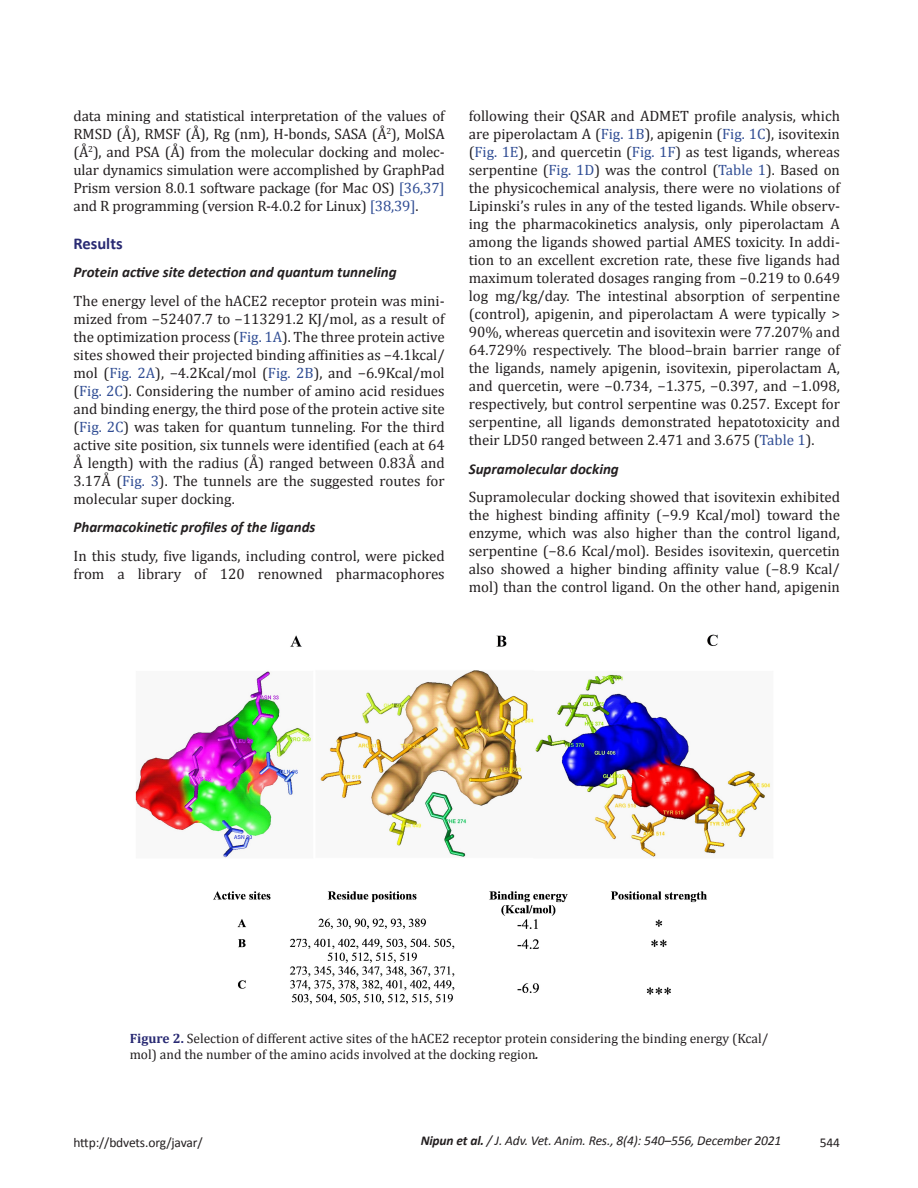
<style>
.page{position:relative;width:918px;height:1188px;background:#fff}
.page>*{position:absolute;margin:0;border:0;box-sizing:border-box;transform-origin:0 0}
.Head_A{font:700 16.5px "Calibri";color:#292a73}
.Para_1st{font:15px/18px "Cambria";color:#231f20;text-align:justify}
.Head_B{font:italic 700 15px "Calibri";color:#231f20}
.t1{font:13.5px/16.2px "Cambria";color:#231f20}
.t2{font:italic 13.5px "Calibri";letter-spacing:-.01em;color:#231f20}
.t3{font:13.5px "Calibri";letter-spacing:-.01em;color:#231f20}
.s1{color:#304d94}
.s2{font-weight:700;color:#292a73}
.s3{font-weight:700;font-style:italic}
.s4{font-weight:700}
</style>
<div class="page">
<img style="left:135px;top:634px;width:636px;height:371px">
<p class="Para_1st" style="left:74px;top:107px;width:373px">data mining and statistical interpretation of the values of RMSD (Å), RMSF (Å), Rg (nm), H-bonds, SASA (Å<sup>2</sup>), MolSA (Å<sup>2</sup>), and PSA (Å) from the molecular docking and molec&shy;ular dynamics simulation were accomplished by GraphPad Prism version 8.0.1 software package (for Mac OS) <span class="s1">[36,37] </span>and R programming (version R-4.0.2 for Linux) <span class="s1">[38,39]</span>.</p>
<p class="Head_A" style="left:74px;top:233px;width:51px">Results</p>
<p class="Head_B" style="left:74px;top:263px;width:325px">Protein active site detection and quantum tunneling</p>
<p class="Para_1st" style="left:74px;top:292px;width:373px">The energy level of the hACE2 receptor protein was mini&shy;mized from −52407.7 to −113291.2 KJ/mol, as a result of the optimization process (<span class="s1">Fig. 1A</span>). The three protein active sites showed their projected binding affinities as −4.1kcal/ mol (<span class="s1">Fig. 2A</span>), −4.2Kcal/mol (<span class="s1">Fig. 2B</span>), and −6.9Kcal/mol (<span class="s1">Fig. 2C</span>). Considering the number of amino acid residues and binding energy, the third pose of the protein active site (<span class="s1">Fig. 2C</span>) was taken for quantum tunneling. For the third active site position, six tunnels were identified (each at 64<br>Å length) with the radius (Å) ranged between 0.83Å and 3.17Å (<span class="s1">Fig. 3</span>). The tunnels are the suggested routes for molecular super docking.</p>
<p class="Head_B" style="left:74px;top:518px;width:244px">Pharmacokinetic profiles of the ligands</p>
<p class="Para_1st" style="left:74px;top:547px;width:373px">In this study, five ligands, including control, were picked from a library of 120 renowned pharmacophores</p>
<p class="Para_1st" style="left:469px;top:107px;width:373px">following their QSAR and ADMET profile analysis, which are piperolactam A (<span class="s1">Fig. 1B</span>), apigenin (<span class="s1">Fig. 1C</span>), isovitexin (<span class="s1">Fig. 1E</span>), and quercetin (<span class="s1">Fig. 1F</span>) as test ligands, whereas serpentine (<span class="s1">Fig. 1D</span>) was the control (<span class="s1">Table 1</span>). Based on the physicochemical analysis, there were no violations of Lipinski’s rules in any of the tested ligands. While observ&shy;ing the pharmacokinetics analysis, only piperolactam A among the ligands showed partial AMES toxicity. In addi&shy;tion to an excellent excretion rate, these five ligands had maximum tolerated dosages ranging from −0.219 to 0.649 log mg/kg/day. The intestinal absorption of serpentine (control), apigenin, and piperolactam A were typically &gt; 90%, whereas quercetin and isovitexin were 77.207% and 64.729% respectively. The blood–brain barrier range of the ligands, namely apigenin, isovitexin, piperolactam A, and quercetin, were −0.734, −1.375, −0.397, and −1.098, respectively, but control serpentine was 0.257. Except for serpentine, all ligands demonstrated hepatotoxicity and their LD50 ranged between 2.471 and 3.675 (<span class="s1">Table 1</span>).</p>
<p class="Head_B" style="left:469px;top:459px;width:152px">Supramolecular docking</p>
<p class="Para_1st" style="left:469px;top:488px;width:373px">Supramolecular docking showed that isovitexin exhibited the highest binding affinity (−9.9 Kcal/mol) toward the enzyme, which was also higher than the control ligand, serpentine (−8.6 Kcal/mol). Besides isovitexin, quercetin also showed a higher binding affinity value (−8.9 Kcal/ mol) than the control ligand. On the other hand, apigenin</p>
<p class="t1" style="left:130px;top:1030px;width:640px"><span class="s2">Figure 2.</span> Selection of different active sites of the hACE2 receptor protein considering the binding energy (Kcal/ mol) and the number of the amino acids involved at the docking region<span class="s3">.</span></p>
<p class="t3" style="left:74px;top:1134px;width:131px">http://bdvets.org/javar/</p>
<p class="t2" style="left:421px;top:1132px;width:362px"><span class="s4">Nipun et al.</span> / J. Adv. Vet. Anim. Res., 8(4): 540–556, December 2021</p>
<p class="t3" style="left:820px;top:1134px;width:22px">544</p>
</div>
